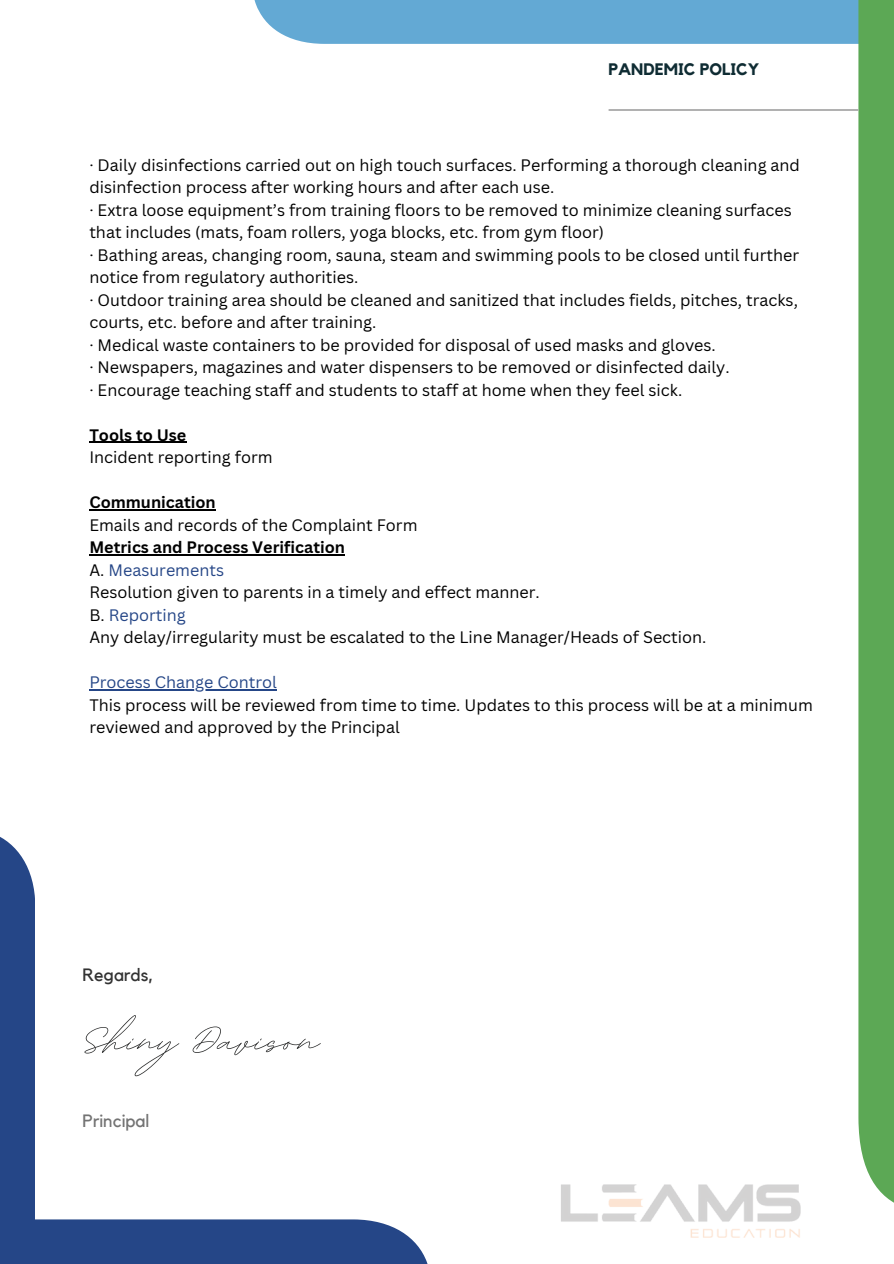
<style>
.page{position:relative;width:894px;height:1264px;background:#fff}
.page>*{position:absolute;margin:0;border:0;box-sizing:border-box;transform-origin:0 0}
.t1{font:66.6px "BD Script";color:#2c2d2d}
.t2{font:17.85px "Kollektif";color:#737373}
.t3{font:17.85px "Kollektif";color:#323232}
.t4{font:700 16.65px "Kollektif";color:#0f2c33}
.t5{font:16.2px/22.5px "Canva Sans";color:#000}
.t6{font:700 16.2px "Canva Sans";color:#000}
.t7{font:16.2px "Canva Sans";color:#254687}
.s1{font-weight:700}
.s2{color:#254687}
</style>
<div class="page">
<div style="left:252px;top:0;width:641px;height:44px;background:#63a9d4"></div>
<div style="left:858px;top:0;width:35px;height:1211px;background:#5ca855"></div>
<div style="left:0;top:829px;width:35px;height:434px;background:#254687"></div>
<div style="left:0;top:1219px;width:430px;height:44px;background:#254687"></div>
<img style="left:561px;top:1184px;width:240px;height:54px">
<hr style="left:608px;top:109px;width:250px;height:2px;background:#a6a6a6">
<hr style="left:89px;top:442px;width:97px;height:1px;background:#000">
<hr style="left:89px;top:509px;width:127px;height:1px;background:#000">
<hr style="left:89px;top:554px;width:256px;height:1px;background:#000">
<hr style="left:89px;top:689px;width:188px;height:1px;background:#254687">
<p class="t4" style="left:608px;top:61px;width:152px">PANDEMIC POLICY</p>
<p class="t5" style="left:89px;top:153px;width:712px">· Daily disinfections carried out on high touch surfaces. Performing a thorough cleaning and disinfection process after working hours and after each use.<br>· Extra loose equipment’s from training floors to be removed to minimize cleaning surfaces that includes (mats, foam rollers, yoga blocks, etc. from gym floor)<br>· Bathing areas, changing room, sauna, steam and swimming pools to be closed until further notice from regulatory authorities.<br>· Outdoor training area should be cleaned and sanitized that includes fields, pitches, tracks, courts, etc. before and after training.<br>· Medical waste containers to be provided for disposal of used masks and gloves.<br>· Newspapers, magazines and water dispensers to be removed or disinfected daily.<br>· Encourage teaching staff and students to staff at home when they feel sick.</p>
<p class="t6" style="left:89px;top:423px;width:99px">Tools to Use</p>
<p class="t5" style="left:89px;top:445px;width:185px">Incident reporting form</p>
<p class="t6" style="left:89px;top:491px;width:128px">Communication</p>
<p class="t5" style="left:89px;top:513px;width:329px">Emails and records of the Complaint Form</p>
<p class="t5" style="left:89px;top:535px;width:618px"><span class="s1">Metrics and Process Verification<br></span>A. <span class="s2">Measurements<br></span>Resolution given to parents in a timely and effect manner.<br>B. <span class="s2">Reporting<br></span>Any delay/irregularity must be escalated to the Line Manager/Heads of Section.</p>
<p class="t7" style="left:89px;top:671px;width:189px">Process Change Control</p>
<p class="t5" style="left:89px;top:693px;width:724px">This process will be reviewed from time to time. Updates to this process will be at a minimum reviewed and approved by the Principal</p>
<p class="t3" style="left:82px;top:966px;width:73px">Regards,</p>
<h1 class="t1" style="left:82px;top:996px;width:238px">Shiny Davison</h1>
<p class="t2" style="left:82px;top:1112px;width:68px">Principal</p>
</div>
